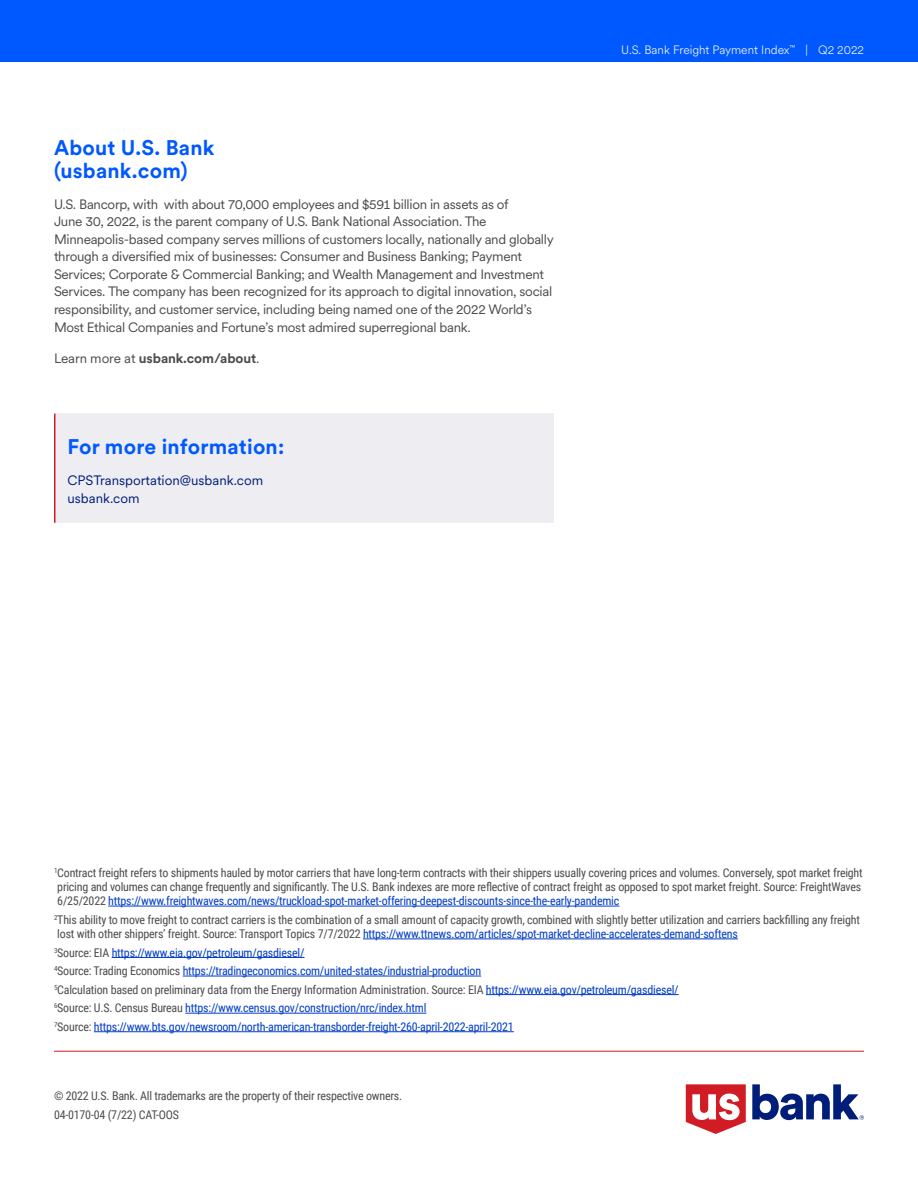
<style>
.page{position:relative;width:918px;height:1188px;background:#fff}
.page>*{position:absolute;margin:0;border:0;box-sizing:border-box;transform-origin:0 0}
.t1{font:700 21px/23.1px "U.S.Bank Circular";letter-spacing:.01em;color:#0058ff}
.t2{font:13.5px/17.5px "U.S.Bank Circular";letter-spacing:-.02em;color:#4c4c50}
.t3{font:13.5px/17.5px "U.S.Bank Circular";color:#001e79}
.t4{font:700 13.5px "U.S.Bank Circular";letter-spacing:-.01em;color:#4c4c50}
.t5{font:12px/14.2px "Roboto Condensed";letter-spacing:-.02em;color:#4c4c50}
.t6{font:12px "Roboto Condensed";letter-spacing:-.02em;color:#003cc8}
.t7{font:300 12px "U.S.Bank Circular";color:#fff}
.s1{font-weight:400}
.s2{color:#003cc8}
.s3{color:#4c4c50}
</style>
<div class="page">
<hr style="left:54px;top:1051px;width:810px;height:1px;background:#d11b25">
<hr style="left:108px;top:906px;width:511px;height:1px;background:#003cc8">
<hr style="left:363px;top:939px;width:375px;height:1px;background:#003cc8">
<hr style="left:112px;top:957px;width:193px;height:1px;background:#003cc8">
<hr style="left:183px;top:976px;width:298px;height:1px;background:#003cc8">
<hr style="left:486px;top:994px;width:193px;height:1px;background:#003cc8">
<hr style="left:185px;top:1013px;width:241px;height:1px;background:#003cc8">
<hr style="left:94px;top:1031px;width:420px;height:1px;background:#003cc8">
<div style="left:0;top:0;width:918px;height:61px;background:#0058ff"></div>
<div style="left:54px;top:414px;width:500px;height:109px;background:#eeeef2"></div>
<hr style="left:54px;top:414px;width:2px;height:109px;background:#d11b25">
<svg style="left:752px;top:1084px;width:112px;height:36px"></svg>
<svg style="left:686px;top:1084px;width:60px;height:50px"></svg>
<h3 class="t1" style="left:54px;top:135px;width:162px">About U.S. Bank (usbank.com)</h3>
<p class="t2" style="left:54px;top:195px;width:501px">U.S. Bancorp, with with about 70,000 employees and $591 billion in assets as of<br>June 30, 2022, is the parent company of U.S. Bank National Association. The Minneapolis-based company serves millions of customers locally, nationally and globally through a diversifed mix of businesses: Consumer and Business Banking; Payment Services; Corporate &amp; Commercial Banking; and Wealth Management and Investment Services. The company has been recognized for its approach to digital innovation, social responsibility, and customer service, including being named one of the 2022 World’s Most Ethical Companies and Fortune’s most admired superregional bank.</p>
<p class="t4" style="left:54px;top:349px;width:207px"><span class="s1">Learn more at</span> usbank.com/about<span class="s1">.</span></p>
<p class="t1" style="left:68px;top:434px;width:218px">For more information:</p>
<p class="t3" style="left:68px;top:471px;width:197px">CPSTransportation@usbank.com usbank.com</p>
<p class="t7" style="left:621px;top:42px;width:244px">U.S. Bank Freight Payment Index<sup>™</sup> | Q2 2022</p>
<p class="t5" style="left:54px;top:865px;width:810px"><sup>1</sup>Contract freight refers to shipments hauled by motor carriers that have long-term contracts with their shippers usually covering prices and volumes. Conversely, spot market freight</p>
<p class="t5" style="left:57px;top:879px;width:805px">pricing and volumes can change frequently and significantly. The U.S. Bank indexes are more reflective of contract freight as opposed to spot market freight. Source: FreightWaves<br>6/25/2022 <span class="s2">https://www.freightwaves.com/news/truckload-spot-market-offering-deepest-discounts-since-the-early-pandemic</span></p>
<p class="t5" style="left:54px;top:912px;width:807px"><sup>2</sup>This ability to move freight to contract carriers is the combination of a small amount of capacity growth, combined with slightly better utilization and carriers backfilling any freight lost with other shippers’ freight. Source: Transport Topics 7/7/2022 <span class="s2">https://www.ttnews.com/articles/spot-market-decline-accelerates-demand-softens</span></p>
<p class="t6" style="left:54px;top:944px;width:252px"><sup>3</sup><span class="s3">Source: EIA</span> https://www.eia.gov/petroleum/gasdiesel/</p>
<p class="t6" style="left:54px;top:962px;width:429px"><sup>4</sup><span class="s3">Source: Trading Economics</span> https://tradingeconomics.com/united-states/industrial-production</p>
<p class="t5" style="left:54px;top:982px;width:626px"><sup>5</sup>Calculation based on preliminary data from the Energy Information Administration. Source: EIA <span class="s2">https://www.eia.gov/petroleum/gasdiesel/</span></p>
<p class="t6" style="left:54px;top:1000px;width:374px"><sup>6</sup><span class="s3">Source: U.S. Census Bureau</span> https://www.census.gov/construction/nrc/index.html</p>
<p class="t6" style="left:54px;top:1018px;width:461px"><sup>7</sup><span class="s3">Source:</span> https://www.bts.gov/newsroom/north-american-transborder-freight-260-april-2022-april-2021</p>
<p class="t5" style="left:54px;top:1086px;width:350px;line-height:18.6px">© 2022 U.S. Bank. All trademarks are the property of their respective owners.<br>04-0170-04 (7/22) CAT-OOS</p>
</div>
